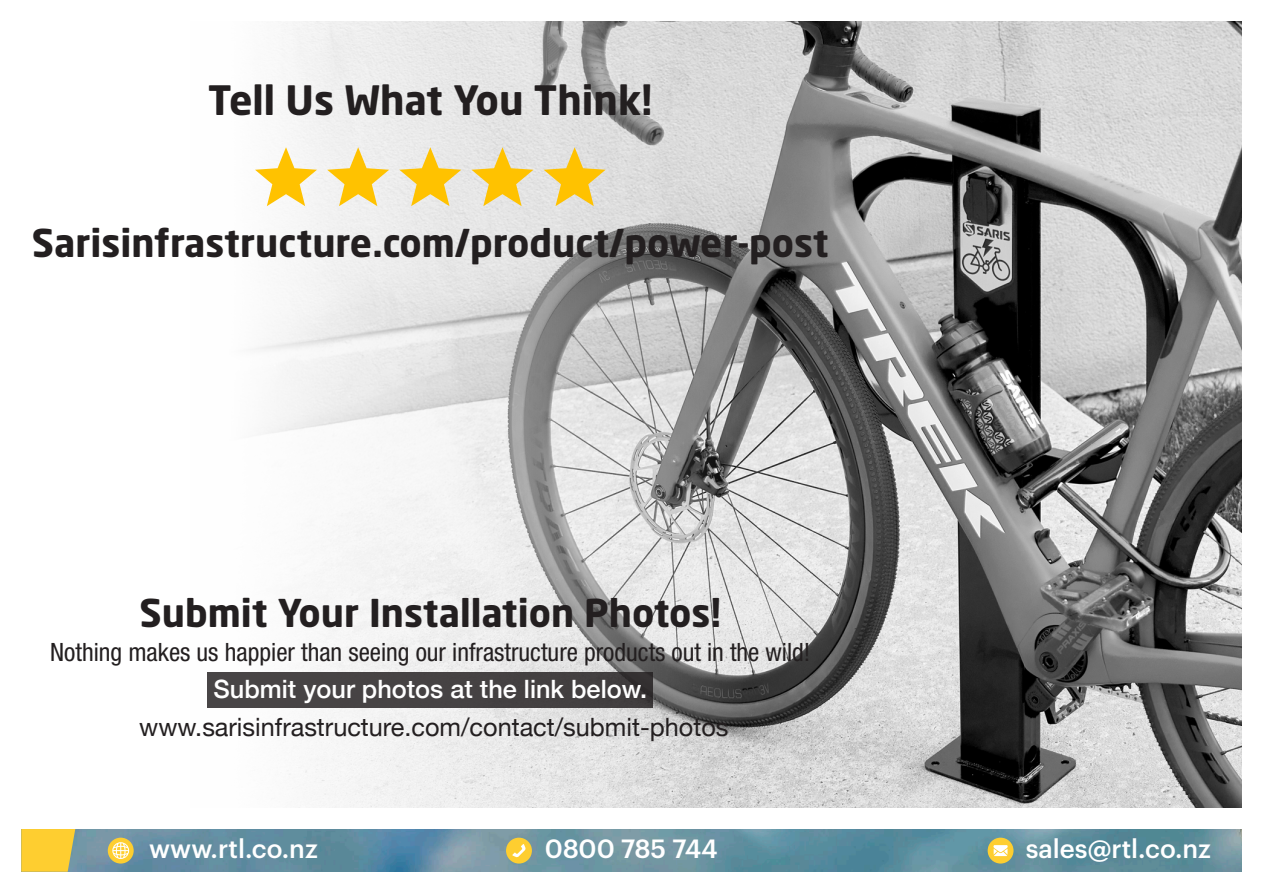
<style>
.page{position:relative;width:1263px;height:893px;background:#fff}
.page>*{position:absolute;margin:0;border:0;box-sizing:border-box;transform-origin:0 0}
.t1{font:700 40.05px "Neo Sans Std";color:#231f20}
.t2{font:700 37.95px "Neo Sans Std";color:#231f20}
.t3{font:500 25.8px "Graphik";color:#fff}
.t4{font:condensed 25.2px/38px "Helvetica Neue LT Std";color:#231f20;text-align:center}
.s1{font-family:"Helvetica Neue";font-weight:500;font-stretch:normal;color:#fff}
.s2{font-family:"Helvetica Neue";font-stretch:normal}
</style>
<div class="page">
<img style="left:75px;top:829px;width:1167px;height:43px">
<svg style="left:21px;top:829px;width:54px;height:43px;background:#f3c939"></svg>
<div style="left:506px;top:838px;width:26px;height:25px;background:#fece30;border-radius:50%"></div>
<svg style="left:512px;top:844px;width:14px;height:13px"></svg>
<div style="left:108px;top:838px;width:26px;height:25px;background:#fece30;border-radius:50%"></div>
<svg style="left:112px;top:842px;width:17px;height:17px"></svg>
<div style="left:988px;top:838px;width:25px;height:25px;background:#fece30;border-radius:50%"></div>
<svg style="left:993px;top:845px;width:15px;height:11px"></svg>
<img style="left:252px;top:21px;width:990px;height:787px">
<div style="left:207px;top:672px;width:446px;height:36px;background:#464344"></div>
<svg style="left:255px;top:147px;width:62px;height:59px"></svg>
<svg style="left:327px;top:147px;width:62px;height:59px"></svg>
<svg style="left:399px;top:147px;width:62px;height:59px;background:#f1da91"></svg>
<svg style="left:471px;top:147px;width:62px;height:59px;background:#eed78e"></svg>
<svg style="left:544px;top:147px;width:62px;height:59px;background:#ebd48b"></svg>
<p class="t1" style="left:208px;top:75px;width:446px">Tell Us What You Think!</p>
<p class="t2" style="left:32px;top:218px;width:799px">Sarisinfrastructure.com/product/power-post</p>
<p class="t2" style="left:140px;top:588px;width:583px">Submit Your Installation Photos!</p>
<p class="t4" style="left:50px;top:632px;width:762px">Nothing makes us happier than seeing our infrastructure products out in the wild!<br><span class="s1">Submit your photos at the link below. </span><span class="s2">www.sarisinfrastructure.com/contact/submit-photos</span></p>
<p class="t3" style="left:149px;top:829px;width:170px">www.rtl.co.nz</p>
<p class="t3" style="left:545px;top:829px;width:174px">0800 785 744</p>
<p class="t3" style="left:1026px;top:829px;width:187px">sales@rtl.co.nz</p>
</div>
